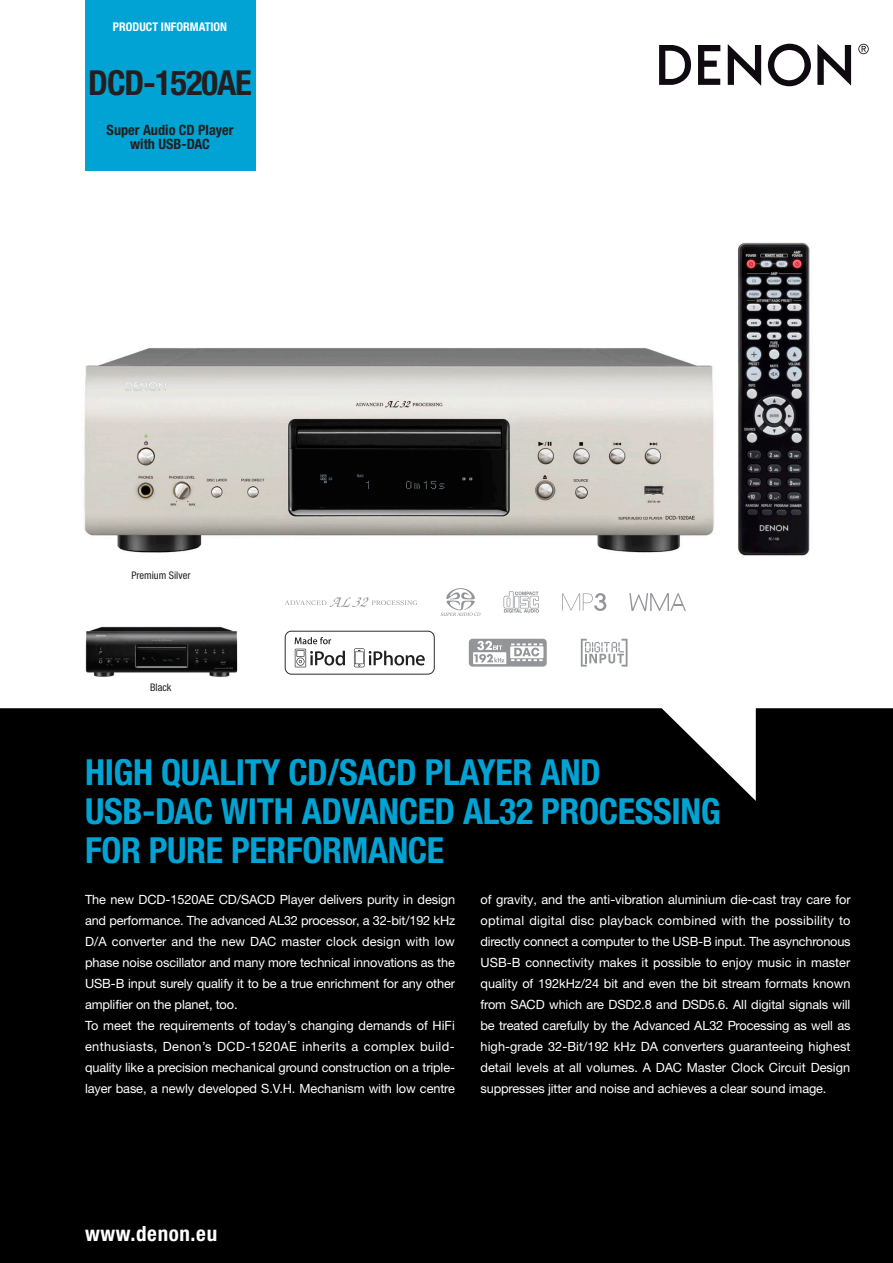
<style>
.page{position:relative;width:893px;height:1263px;background:#fff}
.page>*{position:absolute;margin:0;border:0;box-sizing:border-box;transform-origin:0 0}
.t1{font:700 condensed 36px/39px "Helvetica Neue";letter-spacing:-.01em;color:#00a3d3}
.t2{font:700 condensed 34.5px "Helvetica Neue";letter-spacing:-.03em;color:#231f20}
.t3{font:700 condensed 21px "Helvetica Neue";letter-spacing:.03em;color:#fff}
.t4{font:700 condensed 14.25px/13.5px "Helvetica Neue";color:#231f20;text-align:center}
.t5{font:12.75px/21px "Helvetica Neue LTW1 G";letter-spacing:-.01em;color:#fff}
.t6{font:700 condensed 12px "Helvetica Neue";color:#fff}
.t7{font:condensed 10.5px "Helvetica Neue";color:#231f20}
</style>
<div class="page">
<div style="left:0;top:708px;width:893px;height:555px;background:#000"></div>
<div style="left:85px;top:0;width:170px;height:170px;background:#00a3d3"></div>
<svg style="left:285px;top:631px;width:150px;height:44px"></svg>
<img style="left:84px;top:242px;width:726px;height:314px">
<img style="left:85px;top:626px;width:153px;height:51px">
<svg style="left:285px;top:597px;width:132px;height:10px"></svg>
<svg style="left:440px;top:588px;width:40px;height:28px"></svg>
<svg style="left:503px;top:591px;width:36px;height:22px"></svg>
<svg style="left:562px;top:593px;width:44px;height:18px"></svg>
<svg style="left:629px;top:593px;width:57px;height:18px"></svg>
<div style="left:469px;top:639px;width:78px;height:27px;background:#939598;border-radius:4px"></div>
<svg style="left:473px;top:652px;width:33px;height:12px"></svg>
<svg style="left:510px;top:646px;width:33px;height:12px"></svg>
<svg style="left:511px;top:643px;width:32px;height:18px"></svg>
<svg style="left:474px;top:641px;width:30px;height:21px"></svg>
<svg style="left:581px;top:639px;width:46px;height:27px"></svg>
<svg style="left:728px;top:44px;width:33px;height:42px"></svg>
<svg style="left:698px;top:45px;width:22px;height:40px"></svg>
<svg style="left:817px;top:44px;width:34px;height:42px"></svg>
<svg style="left:659px;top:45px;width:32px;height:40px"></svg>
<svg style="left:768px;top:44px;width:43px;height:42px"></svg>
<svg style="left:858px;top:44px;width:11px;height:10px"></svg>
<p class="t6" style="left:113px;top:20px;width:116px">PRODUCT INFORMATION</p>
<h2 class="t2" style="left:88px;top:62px;width:165px">DCD-1520AE</h2>
<p class="t4" style="left:107px;top:123px;width:128px">SUPER AUDIO CD PLAYER<br>WITH USB-DAC</p>
<p class="t7" style="left:131px;top:570px;width:61px">Premium Silver</p>
<p class="t7" style="left:150px;top:681px;width:23px">Black</p>
<h1 class="t1" style="left:85px;top:752px;width:476px">HIGH QUALITY CD/SACD PLAYER AND<br>USB-DAC WITH ADVANCED</h1>
<h1 class="t1" style="left:463px;top:791px;width:97px">AL32 PROCESSIN</h1>
<h1 class="t1" style="left:701px;top:791px;width:22px">G</h1>
<h1 class="t1" style="left:85px;top:830px;width:19px">FOR</h1>
<h1 class="t1" style="left:149px;top:830px;width:19px">PURE</h1>
<h1 class="t1" style="left:231px;top:830px;width:21px">PERFORMANCE</h1>
<p class="t5" style="left:85px;top:889px;width:372px">The new DCD-1520AE CD/SACD Player delivers purity in design and performance. The advanced AL32 processor, a 32-bit/192 kHz D/A converter and the new DAC master clock design with low phase noise oscillator and many more technical innovations as the USB-B input surely qualify it to be a true enrichment for any other amplifier on the planet, too.<br>To meet the requirements of today’s changing demands of HiFi enthusiasts, Denon’s DCD-1520AE inherits a complex build&shy;quality like a precision mechanical ground construction on a triple&shy;layer base, a newly developed S.V.H. Mechanism with low centre</p>
<p class="t5" style="left:480px;top:889px;width:372px;text-align:justify">of gravity, and the anti-vibration aluminium die-cast tray care for optimal digital disc playback combined with the possibility to directly connect a computer to the USB-B input. The asynchronous USB-B connectivity makes it possible to enjoy music in master quality of 192kHz/24 bit and even the bit stream formats known from SACD which are DSD2.8 and DSD5.6. All digital signals will be treated carefully by the Advanced AL32 Processing as well as high-grade 32-Bit/192 kHz DA converters guaranteeing highest detail levels at all volumes. A DAC Master Clock Circuit Design suppresses jitter and noise and achieves a clear sound image.</p>
<h3 class="t3" style="left:85px;top:1221px;width:134px">WWW.DENON.EU</h3>
</div>
